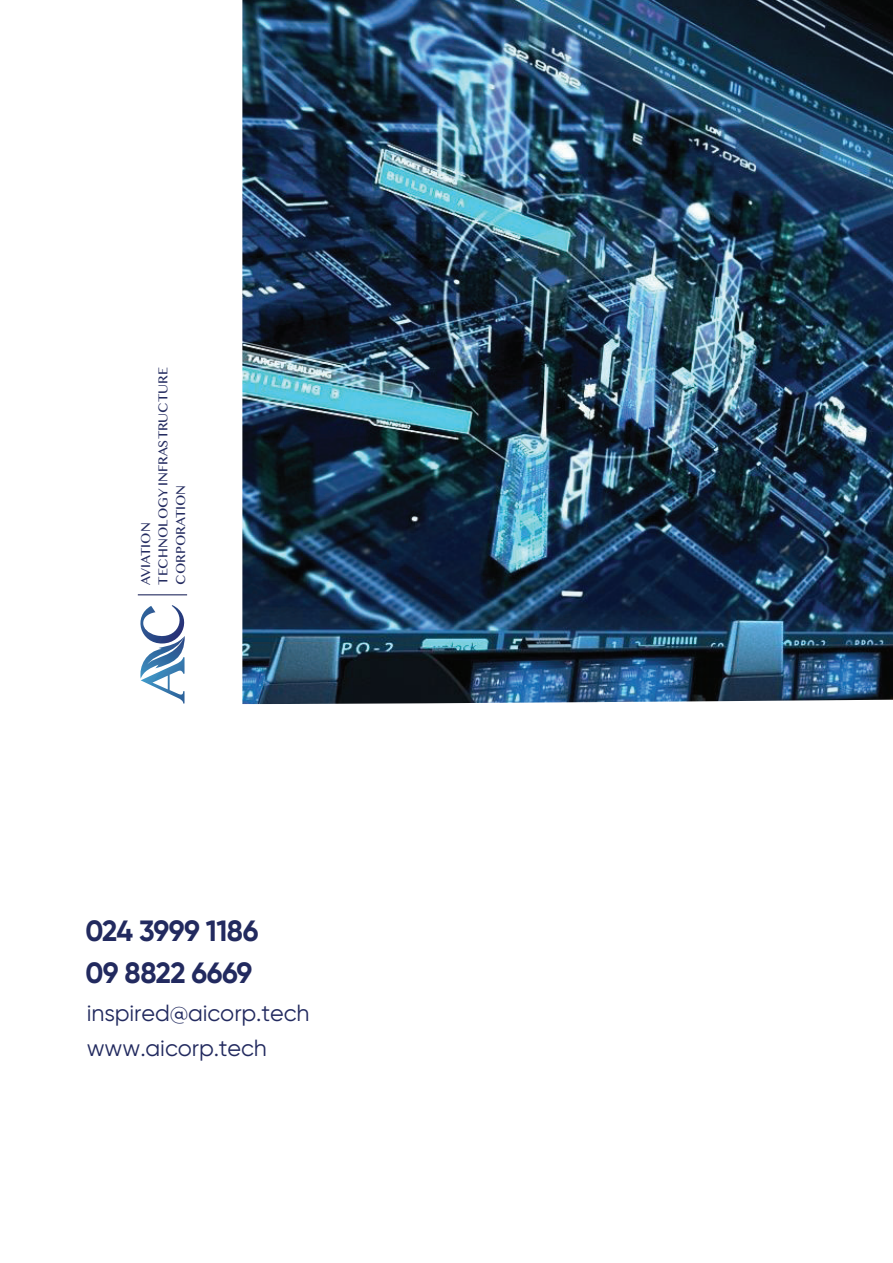
<style>
.page{position:relative;width:893px;height:1263px;background:#fff}
.page>*{position:absolute;margin:0;border:0;box-sizing:border-box;transform-origin:0 0}
.t1{font:700 29.25px/42px "SVN Gilroy";letter-spacing:-.02em;color:#222a5f}
.t2{font:23.4px/35px "SVN Gilroy";letter-spacing:-.005em;color:#222a5f}
.t3{font:13.8px/17.5px "Tamil MN";color:#222a5f}
</style>
<div class="page">
<img style="left:242px;top:0;width:651px;height:704px">
<svg style="left:140px;top:605px;width:45px;height:98px"></svg>
<hr style="left:138px;top:594px;width:49px;height:1px;background:#222a5f">
<p class="t3" style="left:137px;top:585px;width:219px;rotate:-90deg">AVIATION<br>TECHNOLOGY INFRASTRUCTURE<br>CORPORATION</p>
<h1 class="t1" style="left:85px;top:907px;width:175px">024 3999 1186<br>09 8822 6669</h1>
<h2 class="t2" style="left:87px;top:994px;width:224px">inspired@aicorp.tech www.aicorp.tech</h2>
</div>
